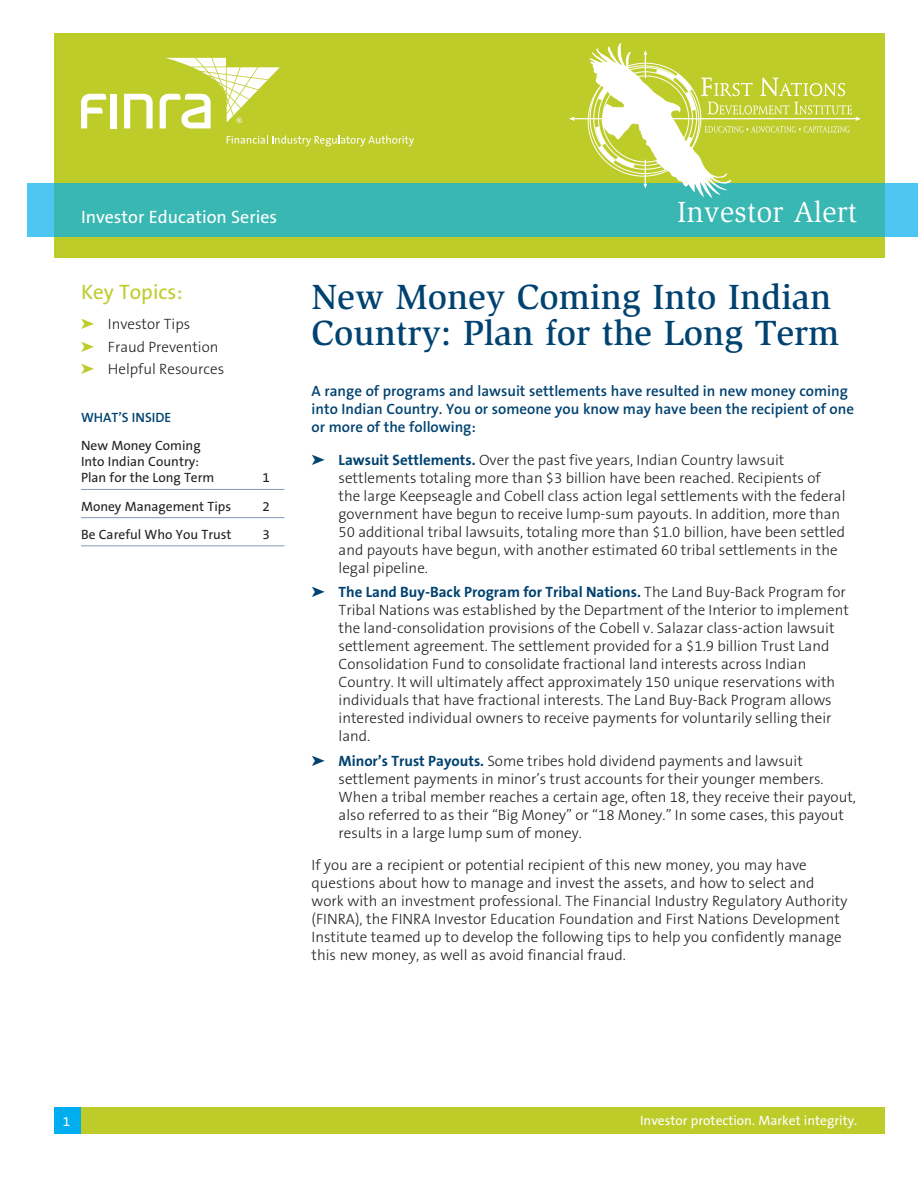
<style>
.page{position:relative;width:918px;height:1188px;background:#fff}
.page>*{position:absolute;margin:0;border:0;box-sizing:border-box;transform-origin:0 0}
.t1{font:500 36px/36px "Slimbach LT";color:#004270}
.t2{font:30px "Slimbach LT";color:#fff}
.t3{font:21px "The Sans B5 Plain";color:#becc2a}
.t4{font:18px "The Sans B5 Plain";color:#fff}
.t5{font:300 15px/18px "The Sans B3";color:#231f20}
.t6{font:600 15px/18px "The Sans B6";color:#004270}
.t7{font:700 15px "The Sans B7";color:#004270}
.t8{font:13.5px/16.2px "The Sans B5 Plain";color:#231f20}
.t9{font:13.5px "The Sans B5 Plain";color:#fff}
.t10{font:600 13.5px "The Sans B6";color:#004270}
.s1{color:#becc2a}
.s2{color:#004270}
.s3{font-family:"The Sans B7";font-weight:700;color:#004270}
.s4{font-family:"The Sans B3";font-weight:300;color:#231f20}
</style>
<div class="page">
<div style="left:54px;top:1107px;width:27px;height:27px;background:#00aeef"></div>
<div style="left:54px;top:34px;width:830px;height:224px;background:#becc2a"></div>
<div style="left:27px;top:183px;width:891px;height:54px;background:#39b7b3"></div>
<div style="left:111px;top:94px;width:6px;height:34px;background:#fff"></div>
<svg style="left:124px;top:94px;width:29px;height:34px"></svg>
<svg style="left:81px;top:94px;width:25px;height:34px"></svg>
<svg style="left:227px;top:135px;width:187px;height:11px"></svg>
<svg style="left:160px;top:58px;width:120px;height:70px"></svg>
<div style="left:81px;top:1107px;width:803px;height:27px;background:#becc2a"></div>
<hr style="left:81px;top:489px;width:203px;height:1px;background:#8298b8">
<hr style="left:81px;top:517px;width:203px;height:1px;background:#8298b8">
<hr style="left:81px;top:545px;width:203px;height:1px;background:#8298b8">
<hr style="left:573px;top:118px;width:284px;height:1px;background:#fff">
<svg style="left:590px;top:43px;width:271px;height:155px"></svg>
<svg style="left:569px;top:117px;width:6px;height:4px"></svg>
<p class="t4" style="left:81px;top:207px;width:198px">Investor Education Series</p>
<h2 class="t2" style="left:677px;top:195px;width:182px">Investor Alert</h2>
<h3 class="t3" style="left:81px;top:281px;width:103px">Key Topics:</h3>
<p class="t5" style="left:81px;top:313px;width:145px;line-height:22.5px"><span class="s1">➤</span> Investor Tips<br><span class="s1">➤</span> Fraud Prevention <span class="s1">➤</span> Helpful Resources</p>
<p class="t10" style="left:81px;top:410px;width:92px">WHAT’S INSIDE</p>
<p class="t8" style="left:81px;top:438px;width:135px">New Money Coming<br>Into Indian Country:<br>Plan for the Long Term</p>
<p class="t8" style="left:263px;top:470px;width:9px">1</p>
<p class="t8" style="left:81px;top:498px;width:152px">Money Management Tips</p>
<p class="t8" style="left:263px;top:498px;width:9px">2</p>
<p class="t8" style="left:81px;top:526px;width:152px">Be Careful Who You Trust</p>
<p class="t8" style="left:263px;top:526px;width:9px">3</p>
<h1 class="t1" style="left:312px;top:279px;width:529px">New Money Coming Into Indian<br>Country: Plan for the Long Term</h1>
<p class="t6" style="left:312px;top:382px;width:544px">A range of programs and lawsuit settlements have resulted in new money coming into Indian Country. You or someone you know may have been the recipient of one or more of the following:</p>
<p class="t5" style="left:339px;top:451px;width:508px;text-indent:-27px"><span class="s2">➤</span> <span class="s3">Lawsuit Settlements.</span> Over the past five years, Indian Country lawsuit settlements totaling more than $3 billion have been reached. Recipients of the large Keepseagle and Cobell class action legal settlements with the federal government have begun to receive lump-sum payouts. In addition, more than 50 additional tribal lawsuits, totaling more than $1.0 billion, have been settled and payouts have begun, with another estimated 60 tribal settlements in the legal pipeline.</p>
<p class="t7" style="left:312px;top:584px;width:536px">➤ The Land Buy-Back Program for Tribal Nations. <span class="s4">The Land Buy-Back Program for</span></p>
<p class="t5" style="left:339px;top:602px;width:512px">Tribal Nations was established by the Department of the Interior to implement the land-consolidation provisions of the Cobell v. Salazar class-action lawsuit settlement agreement. The settlement provided for a $1.9 billion Trust Land Consolidation Fund to consolidate fractional land interests across Indian Country. It will ultimately affect approximately 150 unique reservations with individuals that have fractional interests. The Land Buy-Back Program allows interested individual owners to receive payments for voluntarily selling their land.</p>
<p class="t5" style="left:339px;top:753px;width:519px;text-indent:-27px"><span class="s2">➤</span> <span class="s3">Minor’s Trust Payouts.</span> Some tribes hold dividend payments and lawsuit settlement payments in minor’s trust accounts for their younger members.<br>When a tribal member reaches a certain age, often 18, they receive their payout, also referred to as their “Big Money” or “18 Money.” In some cases, this payout results in a large lump sum of money.</p>
<p class="t5" style="left:312px;top:856px;width:537px">If you are a recipient or potential recipient of this new money, you may have questions about how to manage and invest the assets, and how to select and work with an investment professional. The Financial Industry Regulatory Authority (FINRA), the FINRA Investor Education Foundation and First Nations Development Institute teamed up to develop the following tips to help you confidently manage this new money, as well as avoid financial fraud.</p>
<p class="t9" style="left:63px;top:1114px;width:9px">1</p>
<p class="t9" style="left:640px;top:1113px;width:219px">Investor protection. Market integrity.</p>
</div>
